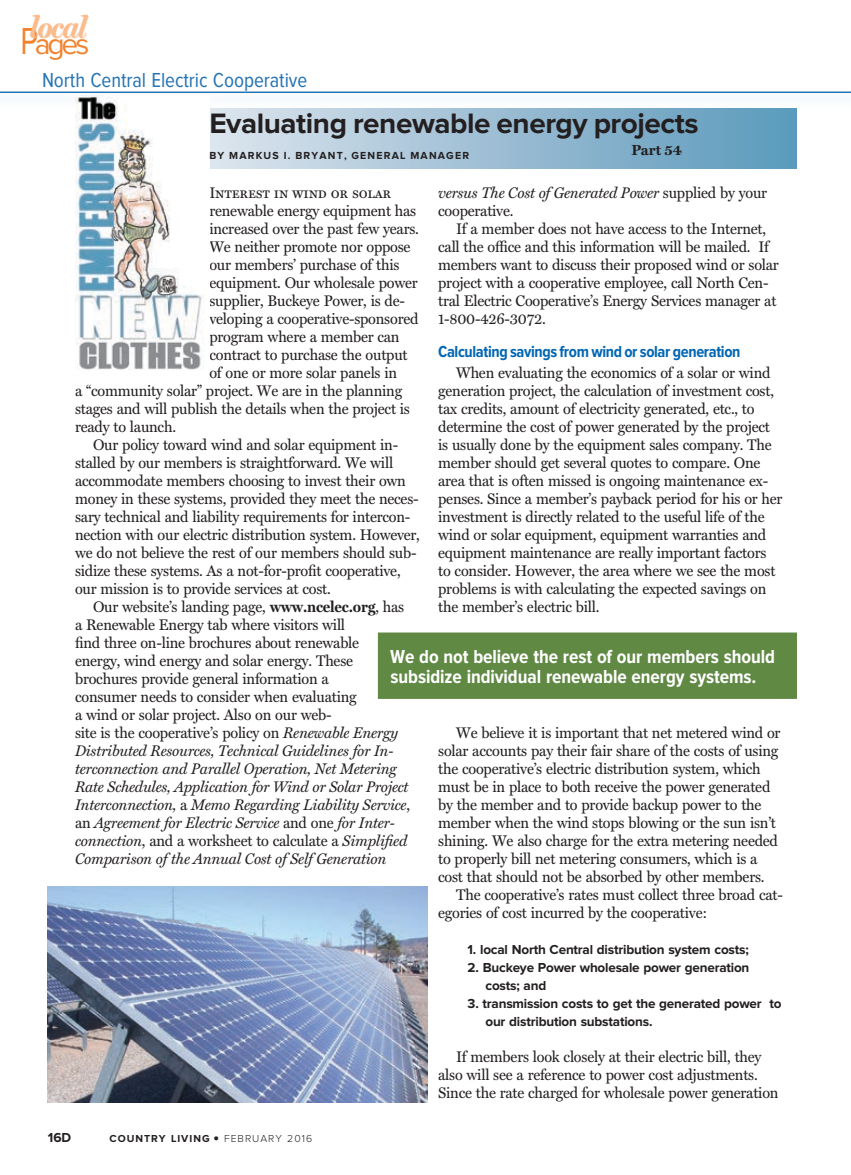
<style>
.page{position:relative;width:851px;height:1175px;background:#fff}
.page>*{position:absolute;margin:0;border:0;box-sizing:border-box;transform-origin:0 0}
.t1{font:30px "Proxima Nova";color:#f3822c}
.t2{font:italic 600 30px "Miller Display";letter-spacing:-.035em;color:#fabc8c}
.t3{font:700 29.1px "Proxima Nova";letter-spacing:-.015em;color:#231f20}
.t4{font:21px "Proxima Nova Cond";letter-spacing:-.005em;color:#2574b5}
.t5{font:700 19.5px/19.5px "Proxima Nova Cond";letter-spacing:-.005em;color:#fff}
.t6{font:700 16.5px "Proxima Nova Cond";letter-spacing:-.025em;color:#0066b3}
.t7{font:15.45px/18px "Miller Text";letter-spacing:-.015em;color:#231f20;scale:.95 1}
.t8{font:italic 15.45px/18px "Miller Text";letter-spacing:-.015em;color:#231f20;scale:.95 1}
.t9{font:15.45px "Miller Text Roman SC";letter-spacing:-.015em;color:#231f20;scale:.95 1}
.t10{font:700 14.7px "Miller Text";color:#231f20}
.t11{font:700 13.5px/18px "Proxima Nova";letter-spacing:-.015em;color:#231f20}
.t12{font:700 10.65px "Proxima Nova";letter-spacing:.115em;color:#231f20}
.t13{font:700 10.5px "Proxima Nova";letter-spacing:.095em;color:#231f20}
.s1{font-size:39px}
.s2{font-style:normal}
.s3{font-weight:700}
.s4{font-style:italic}
.s5{font-weight:300;font-size:19.5px}
.s6{font-weight:300}
</style>
<div class="page">
<div style="left:0;top:88px;width:850px;height:21px;background:#f9fbfd"></div>
<hr style="left:0;top:91px;width:850px;height:2px;background:#2574b5">
<hr style="left:848px;top:87px;width:2px;height:22px;background:#aacae6;opacity:.75">
<svg style="left:210px;top:108px;width:586px;height:60px;background:#9bbed3"></svg>
<img style="left:75px;top:95px;width:129px;height:275px">
<img style="left:48px;top:887px;width:379px;height:215px">
<div style="left:378px;top:632px;width:418px;height:67px;background:#608944;border:2px solid #608944"></div>
<h1 class="t2" style="left:29px;top:10px;width:59px">local</h1>
<h1 class="t1" style="left:20px;top:30px;width:70px"><span class="s1">P</span>ages</h1>
<h3 class="t4" style="left:42px;top:71px;width:267px">North Central Electric Cooperative</h3>
<h2 class="t3" style="left:209px;top:110px;width:490px">Evaluating renewable energy projects</h2>
<p class="t12" style="left:209px;top:150px;width:261px">BY MARKUS I. BRYANT, GENERAL MANAGER</p>
<p class="t10" style="left:631px;top:142px;width:52px">Part 54</p>
<p class="t8" style="left:438px;top:184px;width:348px">versus The Cost of Generated Power <span class="s2">supplied by your cooperative.</span></p>
<p class="t7" style="left:438px;top:220px;width:360px;text-indent:18px">If a member does not have access to the Internet, call the office and this information will be mailed. If members want to discuss their proposed wind or solar project with a cooperative employee, call North Cen&shy;tral Electric Cooperative’s Energy Services manager at 1-800-426-3072.</p>
<p class="t6" style="left:438px;top:342px;width:304px">Calculating savings from wind or solar generation</p>
<p class="t7" style="left:438px;top:364px;width:364px;text-indent:18px">When evaluating the economics of a solar or wind generation project, the calculation of investment cost, tax credits, amount of electricity generated, etc., to determine the cost of power generated by the project is usually done by the equipment sales company. The member should get several quotes to compare. One area that is often missed is ongoing maintenance ex&shy;penses. Since a member’s payback period for his or her investment is directly related to the useful life of the wind or solar equipment, equipment warranties and equipment maintenance are really important factors to consider. However, the area where we see the most problems is with calculating the expected savings on the member’s electric bill.</p>
<p class="t9" style="left:209px;top:184px;width:193px">Interest in wind or solar</p>
<p class="t7" style="left:209px;top:202px;width:219px">renewable energy equipment has</p>
<p class="t7" style="left:209px;top:220px;width:222px">increased over the past few years.</p>
<p class="t7" style="left:209px;top:238px;width:213px">We neither promote nor oppose</p>
<p class="t7" style="left:209px;top:256px;width:201px">our members’ purchase of this</p>
<p class="t7" style="left:209px;top:274px;width:221px">equipment. Our wholesale power</p>
<p class="t7" style="left:209px;top:292px;width:207px">supplier, Buckeye Power, is de-</p>
<p class="t7" style="left:209px;top:310px;width:221px">veloping a cooperative-sponsored</p>
<p class="t7" style="left:209px;top:328px;width:202px">program where a member can</p>
<p class="t7" style="left:209px;top:346px;width:210px">contract to purchase the output</p>
<p class="t7" style="left:209px;top:364px;width:199px">of one or more solar panels in</p>
<p class="t7" style="left:75px;top:382px;width:346px">a “community solar” project. We are in the planning</p>
<p class="t7" style="left:75px;top:400px;width:354px">stages and will publish the details when the project is</p>
<p class="t7" style="left:75px;top:418px;width:108px">ready to launch.</p>
<p class="t7" style="left:93px;top:436px;width:323px">Our policy toward wind and solar equipment in-</p>
<p class="t7" style="left:75px;top:454px;width:336px">stalled by our members is straightforward. We will</p>
<p class="t7" style="left:75px;top:472px;width:350px">accommodate members choosing to invest their own</p>
<p class="t7" style="left:75px;top:490px;width:363px">money in these systems, provided they meet the neces-</p>
<p class="t7" style="left:75px;top:508px;width:354px">sary technical and liability requirements for intercon-</p>
<p class="t7" style="left:75px;top:526px;width:364px">nection with our electric distribution system. However,</p>
<p class="t7" style="left:75px;top:544px;width:361px">we do not believe the rest of our members should sub-</p>
<p class="t7" style="left:75px;top:562px;width:344px">sidize these systems. As a not-for-profit cooperative,</p>
<p class="t7" style="left:75px;top:580px;width:270px">our mission is to provide services at cost.</p>
<p class="t7" style="left:93px;top:598px;width:329px">Our website’s landing page, <span class="s3">www.ncelec.org</span>, has</p>
<p class="t7" style="left:75px;top:616px;width:286px">a Renewable Energy tab where visitors will</p>
<p class="t7" style="left:75px;top:634px;width:300px">find three on-line brochures about renewable</p>
<p class="t7" style="left:75px;top:652px;width:294px">energy, wind energy and solar energy. These</p>
<p class="t7" style="left:75px;top:670px;width:268px">brochures provide general information a</p>
<p class="t7" style="left:75px;top:688px;width:298px">consumer needs to consider when evaluating</p>
<p class="t7" style="left:75px;top:706px;width:271px">a wind or solar project. Also on our web-</p>
<p class="t7" style="left:75px;top:724px;width:341px">site is the cooperative’s policy on <span class="s4">Renewable Energy</span></p>
<p class="t8" style="left:75px;top:742px;width:336px">Distributed Resources, Technical Guidelines for In-</p>
<p class="t8" style="left:75px;top:760px;width:340px">terconnection and Parallel Operation, Net Metering</p>
<p class="t8" style="left:75px;top:778px;width:352px">Rate Schedules, Application for Wind or Solar Project</p>
<p class="t8" style="left:75px;top:796px;width:354px">Interconnection, <span class="s2">a</span> Memo Regarding Liability Service<span class="s2">,</span></p>
<p class="t8" style="left:75px;top:814px;width:338px"><span class="s2">an</span> Agreement for Electric Service <span class="s2">and one</span> for Inter-</p>
<p class="t7" style="left:75px;top:832px;width:351px"><span class="s4">connection</span>, and a worksheet to calculate a <span class="s4">Simplified</span></p>
<p class="t8" style="left:75px;top:850px;width:329px">Comparison of the Annual Cost of Self Generation</p>
<p class="t5" style="left:390px;top:647px;width:386px">We do not believe the rest of our members should subsidize individual renewable energy systems.</p>
<p class="t7" style="left:438px;top:724px;width:362px;text-indent:18px">We believe it is important that net metered wind or solar accounts pay their fair share of the costs of using the cooperative’s electric distribution system, which must be in place to both receive the power generated by the member and to provide backup power to the member when the wind stops blowing or the sun isn’t shining. We also charge for the extra metering needed to properly bill net metering consumers, which is a cost that should not be absorbed by other members.</p>
<p class="t7" style="left:438px;top:886px;width:364px;text-indent:18px">The cooperative’s rates must collect three broad cat&shy;egories of cost incurred by the cooperative:</p>
<p class="t11" style="left:467px;top:941px;width:283px">1. local North Central distribution system costs;</p>
<p class="t11" style="left:485px;top:959px;width:265px;text-indent:-18px">2. Buckeye Power wholesale power generation costs; and</p>
<p class="t11" style="left:485px;top:995px;width:297px;text-indent:-18px">3. transmission costs to get the generated power to our distribution substations.</p>
<p class="t7" style="left:438px;top:1048px;width:360px;text-indent:18px">If members look closely at their electric bill, they also will see a reference to power cost adjustments.<br>Since the rate charged for wholesale power generation</p>
<p class="t11" style="left:48px;top:1129px;width:25px">16D</p>
<p class="t13" style="left:109px;top:1134px;width:204px">COUNTRY LIVING <span class="s5">•</span> <span class="s6">FEBRUARY 2016</span></p>
</div>
